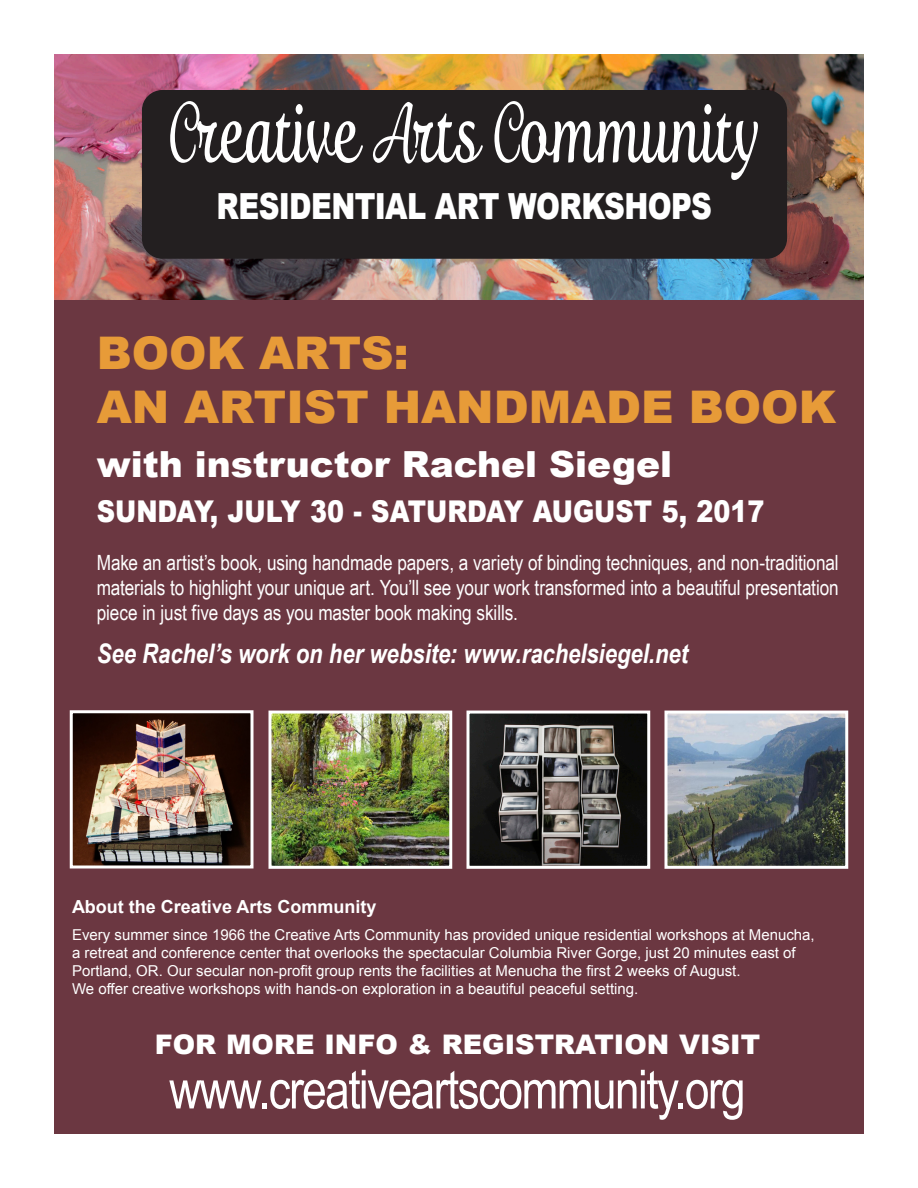
<style>
.page{position:relative;width:918px;height:1188px;background:#fff}
.page>*{position:absolute;margin:0;border:0;box-sizing:border-box;transform-origin:0 0}
.t1{font:79.2px "Fertigo Pro Script";letter-spacing:.005em;color:#fff;scale:.68 1}
.Names{font:54px "Arial Narrow";letter-spacing:-.03em;color:#fff}
.t2{font:900 45px "Arial";color:#e79b38}
.t3{font:900 36px "Arial";letter-spacing:-.005em;color:#fff}
.t4{font:900 36px "Arial";letter-spacing:-.005em;color:#fff;scale:.8 1}
.website{font:900 30px "Arial";color:#fff;scale:.85 1}
.class_name{font:italic 700 27px "Arial Narrow";color:#fff}
.Names-2{font:900 27px "Arial";color:#fff}
.class_name-2{font:21px/25.2px "Arial Narrow";letter-spacing:-.005em;color:#fff;text-align:justify}
.t5{font:700 18px "Arial";color:#fff}
.t6{font:15px "Arial";color:#fff}
.s1{font-family:"Grafolita Script";font-weight:500}
</style>
<div class="page">
<div style="left:54px;top:55px;width:810px;height:1079px;background:#6b3741"></div>
<img style="left:54px;top:54px;width:810px;height:245px">
<div style="left:143px;top:91px;width:643px;height:167px;background:#231f20;border-radius:20px"></div>
<div style="left:142px;top:90px;width:645px;height:169px;border:2px solid #231f20;border-radius:20px"></div>
<img style="left:74px;top:714px;width:176px;height:150px">
<div style="left:70px;top:710px;width:184px;height:158px;border:3px solid #fff"></div>
<img style="left:272px;top:715px;width:176px;height:150px">
<div style="left:268px;top:711px;width:184px;height:158px;border:3px solid #fff"></div>
<img style="left:470px;top:715px;width:176px;height:150px">
<div style="left:466px;top:711px;width:184px;height:158px;border:3px solid #fff"></div>
<img style="left:668px;top:715px;width:176px;height:150px">
<div style="left:664px;top:711px;width:184px;height:158px;border:3px solid #fff"></div>
<p class="t1" style="left:167px;top:89px;width:877px"><span class="s1">C</span>reative <span class="s1">A</span>rts <span class="s1">C</span>ommunity</p>
<p class="t4" style="left:217px;top:180px;width:621px">RESIDENTIAL ART WORKSHOPS</p>
<p class="t2" style="left:97px;top:320px;width:314px">BOOK ARTS:</p>
<p class="t2" style="left:97px;top:374px;width:741px">AN ARTIST HANDMADE BOOK</p>
<p class="t3" style="left:97px;top:438px;width:577px">with instructor Rachel Siegel</p>
<p class="website" style="left:97px;top:489px;width:787px">SUNDAY, JULY 30 - SATURDAY AUGUST 5, 2017</p>
<p class="class_name-2" style="left:97px;top:549px;width:744px">Make an artist’s book, using handmade papers, a variety of binding techniques, and non-traditional materials to highlight your unique art. You’ll see your work transformed into a beautiful presentation piece in just five days as you master book making skills.</p>
<p class="class_name" style="left:97px;top:633px;width:593px">See Rachel’s work on her website: www.rachelsiegel.net</p>
<p class="t5" style="left:72px;top:895px;width:306px">About the Creative Arts Community</p>
<p class="t6" style="left:72px;top:925px;width:744px">Every summer since 1966 the Creative Arts Community has provided unique residential workshops at Menucha,</p>
<p class="t6" style="left:72px;top:943px;width:725px">a retreat and conference center that overlooks the spectacular Columbia River Gorge, just 20 minutes east of</p>
<p class="t6" style="left:72px;top:961px;width:670px">Portland, OR. Our secular non-profit group rents the facilities at Menucha the first 2 weeks of August.</p>
<p class="t6" style="left:72px;top:979px;width:568px">We offer creative workshops with hands-on exploration in a beautiful peaceful setting.</p>
<p class="Names-2" style="left:155px;top:1025px;width:607px">FOR MORE INFO &amp; REGISTRATION VISIT</p>
<p class="Names" style="left:169px;top:1050px;width:578px">www.creativeartscommunity.org</p>
</div>
